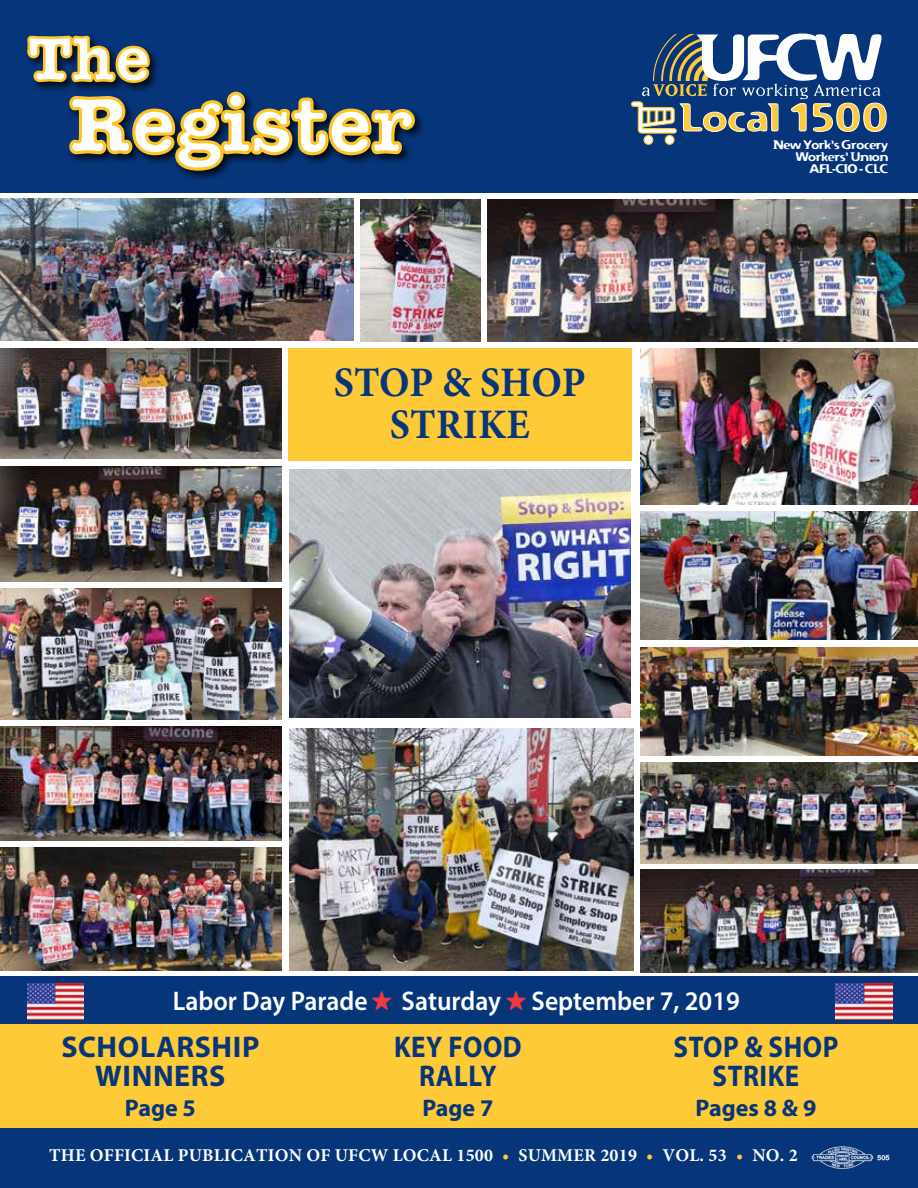
<style>
.page{position:relative;width:918px;height:1188px;background:#fff}
.page>*{position:absolute;margin:0;border:0;box-sizing:border-box;transform-origin:0 0}
.t1{font:700 42px/42px "Minion Pro";color:#06357a;text-align:center;scale:.95 1}
.t2{font:37.8px "Flexure";color:#ffca38}
.t3{font:700 30px/28.5px "Myriad Pro";letter-spacing:.02em;color:#06357a;text-align:center;scale:.9 1}
.t4{font:700 30px/28.5px "Myriad Pro";letter-spacing:.02em;color:#06357a;text-align:center}
.t5{font:600 27px "Myriad Pro";color:#fff;scale:.95 1}
.t6{font:700 24px "Myriad Pro";color:#06357a}
.t7{font:700 18px "Minion Pro";letter-spacing:.01em;color:#fff}
.t8{font:12.15px/12.1px "Flexure";letter-spacing:-.065em;color:#fff;text-align:right}
.s1{font-family:"Altemus Stars";font-weight:400;font-size:21px;color:#ef3a42}
.s2{color:#ffca38}
</style>
<div class="page">
<div style="left:0;top:1127px;width:918px;height:61px;background:#06357a"></div>
<img style="left:811px;top:1146px;width:79px;height:23px">
<div style="left:0;top:0;width:918px;height:192px;background:#06357a"></div>
<div style="left:25px;top:34px;width:135px;height:60px;background:#000;opacity:.75"></div>
<svg style="left:27px;top:34px;width:124px;height:50px"></svg>
<div style="left:67px;top:90px;width:359px;height:91px;background:#000;opacity:.75"></div>
<svg style="left:68px;top:92px;width:347px;height:79px"></svg>
<div style="left:0;top:1017px;width:918px;height:111px;background:#ffca38"></div>
<svg style="left:631px;top:33px;width:256px;height:101px"></svg>
<div style="left:644px;top:135px;width:9px;height:9px;background:#fff;border-radius:50%"></div>
<div style="left:644px;top:135px;width:9px;height:10px;border:1px solid #ffc532;border-radius:50%"></div>
<div style="left:665px;top:135px;width:9px;height:9px;background:#fff;border-radius:50%"></div>
<div style="left:665px;top:135px;width:10px;height:10px;border:1px solid #ffc532;border-radius:50%"></div>
<img style="left:640px;top:869px;width:278px;height:103px">
<img style="left:0;top:588px;width:281px;height:131px">
<img style="left:290px;top:728px;width:343px;height:242px">
<img style="left:0;top:199px;width:353px;height:141px">
<img style="left:640px;top:348px;width:278px;height:156px">
<img style="left:487px;top:200px;width:431px;height:141px">
<img style="left:361px;top:200px;width:119px;height:141px">
<img style="left:0;top:467px;width:281px;height:114px">
<img style="left:0;top:727px;width:281px;height:114px">
<img style="left:0;top:847px;width:281px;height:123px">
<img style="left:640px;top:512px;width:278px;height:128px">
<img style="left:640px;top:647px;width:278px;height:108px">
<img style="left:0;top:348px;width:281px;height:110px">
<img style="left:640px;top:762px;width:278px;height:102px">
<div style="left:288px;top:348px;width:344px;height:113px;background:#ffca38"></div>
<div style="left:0;top:976px;width:918px;height:48px;background:#06357a"></div>
<img style="left:290px;top:469px;width:341px;height:248px">
<img style="left:27px;top:984px;width:57px;height:36px">
<img style="left:836px;top:984px;width:56px;height:36px">
<h1 class="t1" style="left:334px;top:361px;width:267px">STOP &amp; SHOP<br>STRIKE</h1>
<h2 class="t2" style="left:680px;top:94px;width:210px">Local 1500</h2>
<p class="t8" style="left:773px;top:138px;width:117px">New York’s Grocery<br>Workers’ Union<br>AFL-CIO - CLC</p>
<h3 class="t5" style="left:173px;top:984px;width:599px">Labor Day Parade <span class="s1">"</span> Saturday <span class="s1">"</span> September 7, 2019</h3>
<h3 class="t4" style="left:61px;top:1032px;width:200px">SCHOLARSHIP<br>WINNERS</h3>
<h3 class="t6" style="left:125px;top:1092px;width:73px">Page 5</h3>
<h3 class="t3" style="left:394px;top:1032px;width:143px">KEY FOOD<br>RALLY</h3>
<h3 class="t6" style="left:422px;top:1092px;width:73px">Page 7</h3>
<h3 class="t3" style="left:674px;top:1032px;width:185px">STOP &amp; SHOP<br>STRIKE</h3>
<h3 class="t6" style="left:696px;top:1092px;width:122px">Pages 8 &amp; 9</h3>
<p class="t7" style="left:49px;top:1143px;width:750px">THE OFFICIAL PUBLICATION OF UFCW LOCAL 1500 <span class="s2">•</span> SUMMER 2019 <span class="s2">•</span> VOL. 53 <span class="s2">•</span> NO. 2</p>
</div>
